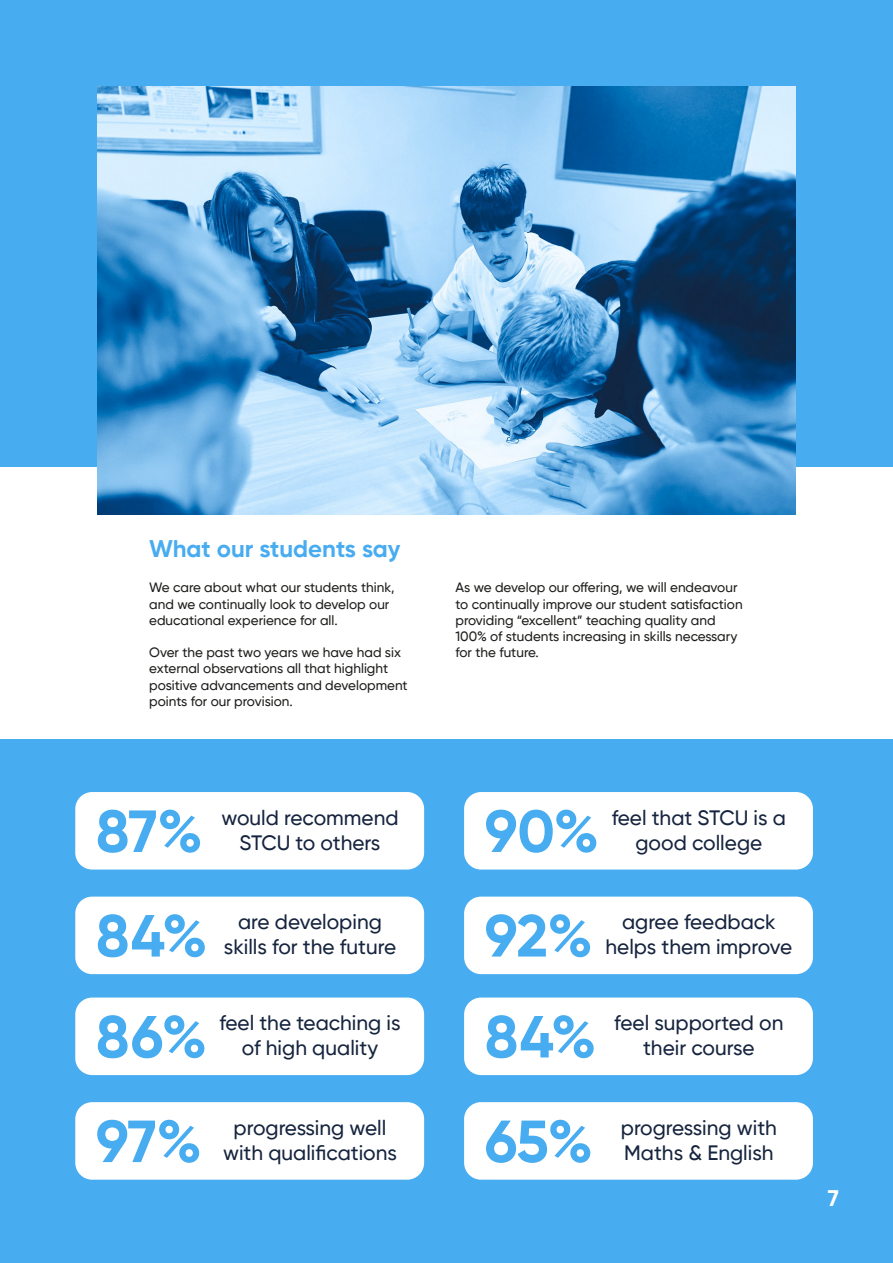
<style>
.page{position:relative;width:893px;height:1263px;background:#48acf0}
.page>*{position:absolute;margin:0;border:0;box-sizing:border-box;transform-origin:0 0}
.t1{font:700 59.25px "Gilroy";letter-spacing:-.01em;color:#48acf0}
.t2{font:700 24px "Gilroy";color:#48acf0}
.t3{font:700 22.5px "Gilroy";color:#fff}
.t4{font:500 20.85px/24.9px "Gilroy";color:#16243e;text-align:center}
.t5{font:500 13.5px/16.2px "Gilroy";color:#1d1d1b}
</style>
<div class="page">
<div style="left:0;top:467px;width:893px;height:272px;background:#fff"></div>
<img style="left:97px;top:87px;width:699px;height:428px">
<div style="left:75px;top:792px;width:349px;height:77px;background:#fff;border-radius:17px"></div>
<div style="left:75px;top:997px;width:349px;height:78px;background:#fff;border-radius:17px"></div>
<div style="left:75px;top:897px;width:349px;height:77px;background:#fff;border-radius:17px"></div>
<div style="left:75px;top:1102px;width:349px;height:78px;background:#fff;border-radius:17px"></div>
<div style="left:464px;top:792px;width:349px;height:77px;background:#fff;border-radius:17px"></div>
<div style="left:464px;top:997px;width:349px;height:78px;background:#fff;border-radius:17px"></div>
<div style="left:464px;top:897px;width:349px;height:77px;background:#fff;border-radius:17px"></div>
<div style="left:464px;top:1102px;width:349px;height:78px;background:#fff;border-radius:17px"></div>
<p class="t2" style="left:149px;top:534px;width:253px">What our students say</p>
<p class="t5" style="left:149px;top:579px;width:247px">We care about what our students think, and we continually look to develop our educational experience for all.</p>
<p class="t5" style="left:149px;top:644px;width:260px">Over the past two years we have had six external observations all that highlight positive advancements and development points for our provision.</p>
<p class="t5" style="left:455px;top:579px;width:289px">As we develop our offering, we will endeavour to continually improve our student satisfaction providing “excellent” teaching quality and 100% of students increasing in skills necessary for the future.</p>
<p class="t1" style="left:96px;top:794px;width:108px">87%</p>
<p class="t1" style="left:485px;top:794px;width:116px">90%</p>
<p class="t4" style="left:221px;top:805px;width:179px">would recommend</p>
<p class="t4" style="left:240px;top:830px;width:142px">STCU to others</p>
<p class="t4" style="left:612px;top:805px;width:176px">feel that STCU is a good college</p>
<p class="t4" style="left:224px;top:909px;width:174px">are developing skills for the future</p>
<p class="t4" style="left:605px;top:909px;width:188px">agree feedback helps them improve</p>
<p class="t1" style="left:96px;top:899px;width:113px">84%</p>
<p class="t1" style="left:485px;top:899px;width:110px">92%</p>
<p class="t4" style="left:219px;top:1010px;width:183px">feel the teaching is of high quality</p>
<p class="t4" style="left:614px;top:1010px;width:171px">feel supported on their course</p>
<p class="t1" style="left:96px;top:1000px;width:113px">86%</p>
<p class="t1" style="left:485px;top:1000px;width:113px">84%</p>
<p class="t4" style="left:223px;top:1115px;width:175px">progressing well with qualifications</p>
<p class="t4" style="left:621px;top:1115px;width:158px;text-align:left">progressing with<br>Maths &amp; English</p>
<p class="t1" style="left:96px;top:1104px;width:108px">97%</p>
<p class="t1" style="left:485px;top:1104px;width:110px">65%</p>
<p class="t3" style="left:828px;top:1184px;width:13px">7</p>
</div>
